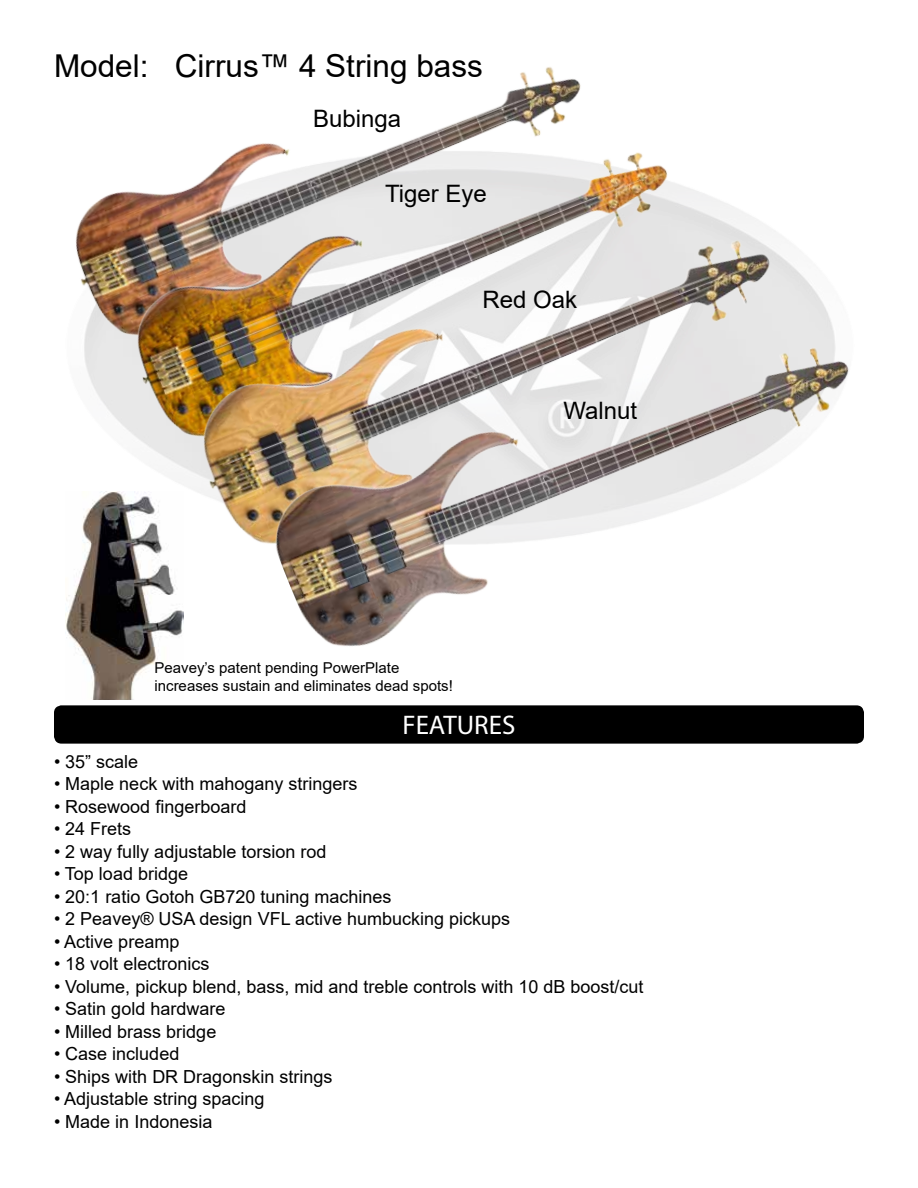
<style>
.page{position:relative;width:918px;height:1188px;background:#fff}
.page>*{position:absolute;margin:0;border:0;box-sizing:border-box;transform-origin:0 0}
.t1{font:31.5px "Arial";color:#000}
.t2{font:27px "Myriad Pro";color:#fff}
.t3{font:24px "Arial";color:#000}
.t4{font:18px "Arial";color:#000}
.t5{font:15px/18px "Arial";color:#000}
</style>
<div class="page">
<div style="left:54px;top:705px;width:810px;height:39px;background:#000;border-radius:8px"></div>
<img style="left:65px;top:491px;width:118px;height:208px">
<img style="left:75px;top:67px;width:506px;height:303px">
<img style="left:101px;top:91px;width:564px;height:371px">
<img style="left:173px;top:169px;width:625px;height:402px">
<img style="left:255px;top:271px;width:594px;height:375px">
<h1 class="t1" style="left:54px;top:44px;width:430px">Model: Cirrus™ 4 String bass</h1>
<h3 class="t3" style="left:313px;top:102px;width:90px">Bubinga</h3>
<h3 class="t3" style="left:385px;top:177px;width:103px">Tiger Eye</h3>
<h3 class="t3" style="left:482px;top:283px;width:96px">Red Oak</h3>
<h3 class="t3" style="left:563px;top:394px;width:75px">Walnut</h3>
<p class="t5" style="left:154px;top:659px;width:300px">Peavey’s patent pending PowerPlate increases sustain and eliminates dead spots!</p>
<h2 class="t2" style="left:403px;top:708px;width:114px">FEATURES</h2>
<p class="t4" style="left:54px;top:749px;width:86px">• 35” scale</p>
<p class="t4" style="left:54px;top:771px;width:305px">• Maple neck with mahogany stringers</p>
<p class="t4" style="left:54px;top:794px;width:194px">• Rosewood fingerboard</p>
<p class="t4" style="left:54px;top:816px;width:79px">• 24 Frets</p>
<p class="t4" style="left:54px;top:839px;width:274px">• 2 way fully adjustable torsion rod</p>
<p class="t4" style="left:54px;top:861px;width:136px">• Top load bridge</p>
<p class="t4" style="left:54px;top:884px;width:339px">• 20:1 ratio Gotoh GB720 tuning machines</p>
<p class="t4" style="left:54px;top:906px;width:458px">• 2 Peavey® USA design VFL active humbucking pickups</p>
<p class="t4" style="left:54px;top:929px;width:127px">• Active preamp</p>
<p class="t4" style="left:54px;top:951px;width:157px">• 18 volt electronics</p>
<p class="t4" style="left:54px;top:974px;width:591px">• Volume, pickup blend, bass, mid and treble controls with 10 dB boost/cut</p>
<p class="t4" style="left:54px;top:996px;width:173px">• Satin gold hardware</p>
<p class="t4" style="left:54px;top:1019px;width:164px">• Milled brass bridge</p>
<p class="t4" style="left:54px;top:1041px;width:127px">• Case included</p>
<p class="t4" style="left:54px;top:1064px;width:280px">• Ships with DR Dragonskin strings</p>
<p class="t4" style="left:54px;top:1086px;width:212px">• Adjustable string spacing</p>
<p class="t4" style="left:54px;top:1109px;width:160px">• Made in Indonesia</p>
</div>
